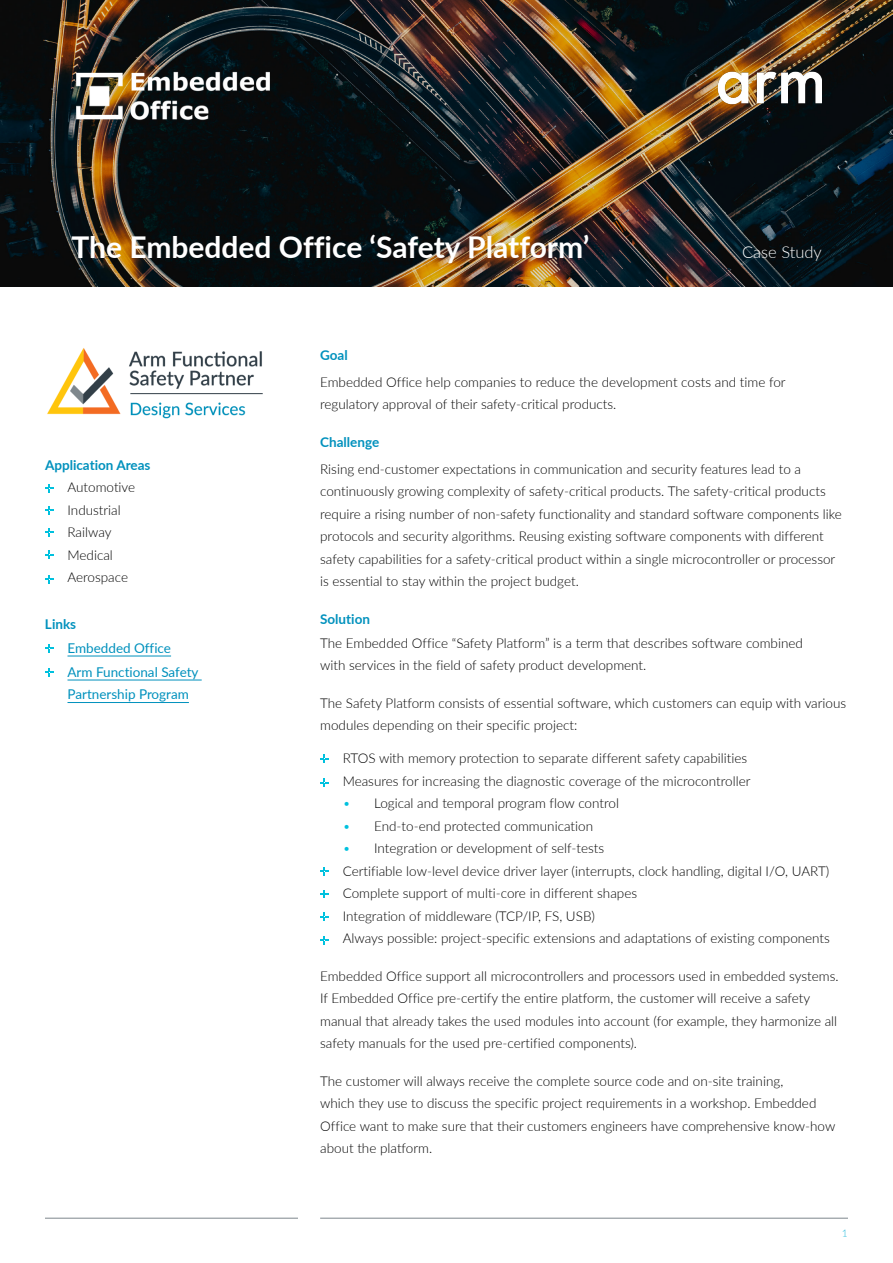
<style>
.page{position:relative;width:893px;height:1263px;background:#fff}
.page>*{position:absolute;margin:0;border:0;box-sizing:border-box;transform-origin:0 0}
.t1{font:700 30px "Lato";color:#fff}
.t2{font:300 16.5px "Lato";color:#fff}
.t3{font:300 13.5px/22.5px "Lato";color:#000}
.t4{font:13.5px/24px "Lato";color:#0091bd}
.t5{font:700 13.5px "Lato";color:#0091bd}
.t6{font:300 10.5px "Lato";color:#2abbdc}
.s1{color:#00c1de}
</style>
<div class="page">
<img style="left:0;top:0;width:893px;height:287px">
<img style="left:718px;top:71px;width:103px;height:33px">
<hr style="left:68px;top:656px;width:103px;height:1px;background:#0091bd">
<hr style="left:68px;top:680px;width:134px;height:1px;background:#0091bd">
<hr style="left:68px;top:702px;width:121px;height:1px;background:#0091bd">
<svg style="left:45px;top:484px;width:8px;height:8px"></svg>
<svg style="left:45px;top:506px;width:8px;height:8px"></svg>
<svg style="left:45px;top:528px;width:8px;height:8px"></svg>
<svg style="left:45px;top:550px;width:8px;height:8px"></svg>
<svg style="left:45px;top:575px;width:8px;height:8px"></svg>
<img style="left:47px;top:348px;width:216px;height:71px">
<svg style="left:45px;top:644px;width:8px;height:8px"></svg>
<svg style="left:45px;top:668px;width:8px;height:8px"></svg>
<hr style="left:320px;top:1218px;width:528px;height:1px;background:#7d868c">
<hr style="left:45px;top:1218px;width:253px;height:1px;background:#7d868c">
<svg style="left:320px;top:754px;width:8px;height:9px"></svg>
<svg style="left:320px;top:778px;width:8px;height:9px"></svg>
<svg style="left:320px;top:867px;width:8px;height:8px"></svg>
<svg style="left:320px;top:890px;width:8px;height:8px"></svg>
<svg style="left:320px;top:912px;width:8px;height:8px"></svg>
<svg style="left:320px;top:936px;width:8px;height:8px"></svg>
<img style="left:71px;top:55px;width:204px;height:82px">
<h1 class="t1" style="left:71px;top:225px;width:519px">The Embedded Office ‘Safety Platform’</h1>
<p class="t2" style="left:742px;top:241px;width:81px">Case Study</p>
<p class="t5" style="left:45px;top:455px;width:107px">Application Areas</p>
<p class="t3" style="left:68px;top:476px;width:69px">Automotive<br>Industrial<br>Railway<br>Medical<br>Aerospace</p>
<p class="t5" style="left:45px;top:614px;width:33px">Links</p>
<p class="t4" style="left:68px;top:635px;width:133px">Embedded Office<br>Arm Functional Safety</p>
<p class="t4" style="left:68px;top:682px;width:123px">Partnership Program</p>
<p class="t5" style="left:320px;top:345px;width:29px">Goal</p>
<p class="t3" style="left:320px;top:370px;width:467px">Embedded Office help companies to reduce the development costs and time for regulatory approval of their safety-critical products.</p>
<p class="t5" style="left:320px;top:432px;width:61px">Challenge</p>
<p class="t3" style="left:320px;top:457px;width:523px">Rising end-customer expectations in communication and security features lead to a continuously growing complexity of safety-critical products. The safety-critical products require a rising number of non-safety functionality and standard software components like protocols and security algorithms. Reusing existing software components with different safety capabilities for a safety-critical product within a single microcontroller or processor is essential to stay within the project budget.</p>
<p class="t5" style="left:320px;top:609px;width:51px">Solution</p>
<p class="t3" style="left:320px;top:631px;width:484px">The Embedded Office “Safety Platform” is a term that describes software combined with services in the field of safety product development.</p>
<p class="t3" style="left:320px;top:691px;width:528px">The Safety Platform consists of essential software, which customers can equip with various modules depending on their specific project:</p>
<p class="t3" style="left:343px;top:747px;width:409px">RTOS with memory protection to separate different safety capabilities<br>Measures for increasing the diagnostic coverage of the microcontroller</p>
<p class="t3" style="left:343px;top:792px;width:278px"><span class="s1">•</span> Logical and temporal program flow control</p>
<p class="t3" style="left:343px;top:814px;width:252px"><span class="s1">•</span> End-to-end protected communication</p>
<p class="t3" style="left:343px;top:837px;width:489px"><span class="s1">•</span> Integration or development of self-tests<br>Certifiable low-level device driver layer (interrupts, clock handling, digital I/O, UART)<br>Complete support of multi-core in different shapes<br>Integration of middleware (TCP/IP, FS, USB)<br>Always possible: project-specific extensions and adaptations of existing components</p>
<p class="t3" style="left:320px;top:964px;width:520px">Embedded Office support all microcontrollers and processors used in embedded systems.<br>If Embedded Office pre-certify the entire platform, the customer will receive a safety manual that already takes the used modules into account (for example, they harmonize all safety manuals for the used pre-certified components).</p>
<p class="t3" style="left:320px;top:1069px;width:517px">The customer will always receive the complete source code and on-site training,<br>which they use to discuss the specific project requirements in a workshop. Embedded Office want to make sure that their customers engineers have comprehensive know-how about the platform.</p>
<p class="t6" style="left:842px;top:1226px;width:8px">1</p>
</div>
